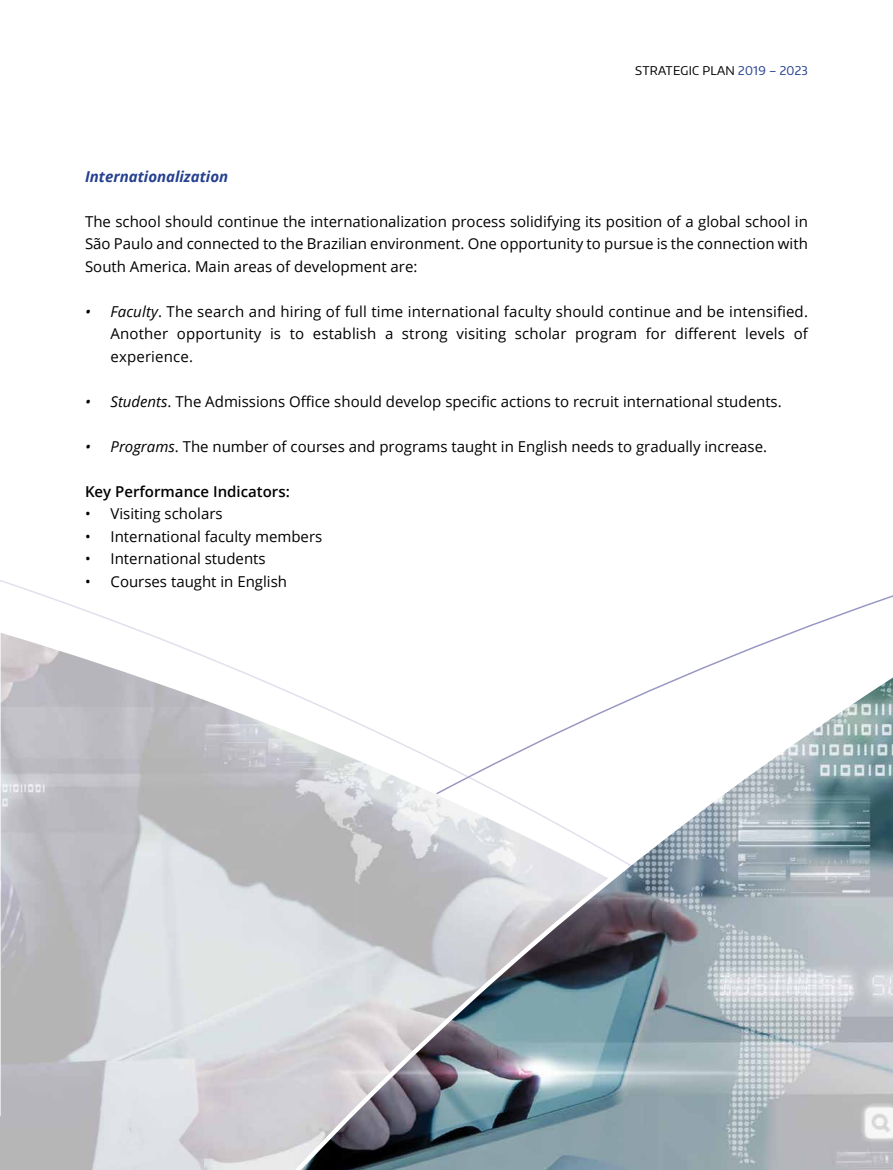
<style>
.page{position:relative;width:893px;height:1170px;background:#fff}
.page>*{position:absolute;margin:0;border:0;box-sizing:border-box;transform-origin:0 0}
.t1{font:15px/22.5px "Open Sans";color:#000;text-align:justify}
.t2{font:600 15px "Open Sans";color:#000}
.t3{font:italic 700 15px "Open Sans";color:#25408f}
.t4{font:12px "Encode Sans";letter-spacing:.02em;color:#000}
.s1{color:#25408f}
.s2{font-style:italic}
</style>
<div class="page">
<svg style="left:680px;top:595px;width:213px;height:82px"></svg>
<img style="left:1px;top:632px;width:202px;height:537px">
<img style="left:203px;top:699px;width:98px;height:470px">
<img style="left:301px;top:677px;width:592px;height:492px">
<p class="t4" style="left:635px;top:62px;width:174px">STRATEGIC PLAN <span class="s1">2019 – 2023</span></p>
<p class="t3" style="left:85px;top:166px;width:145px">Internationalization</p>
<p class="t1" style="left:85px;top:209px;width:724px">The school should continue the internationalization process solidifying its position of a global school in São Paulo and connected to the Brazilian environment. One opportunity to pursue is the connection with South America. Main areas of development are:</p>
<p class="t1" style="left:111px;top:299px;width:699px;text-indent:-26px"><span class="s2">• Faculty</span>. The search and hiring of full time international faculty should continue and be intensified.<br>Another opportunity is to establish a strong visiting scholar program for different levels of experience.</p>
<p class="t1" style="left:85px;top:389px;width:698px"><span class="s2">• Students</span>. The Admissions Office should develop specific actions to recruit international students.</p>
<p class="t1" style="left:85px;top:434px;width:684px"><span class="s2">• Programs</span>. The number of courses and programs taught in English needs to gradually increase.</p>
<p class="t2" style="left:85px;top:481px;width:206px">Key Performance Indicators:</p>
<p class="t1" style="left:85px;top:502px;width:139px">• Visiting scholars</p>
<p class="t1" style="left:85px;top:524px;width:239px">• International faculty members</p>
<p class="t1" style="left:85px;top:547px;width:182px">• International students</p>
<p class="t1" style="left:85px;top:569px;width:204px">• Courses taught in English</p>
</div>
